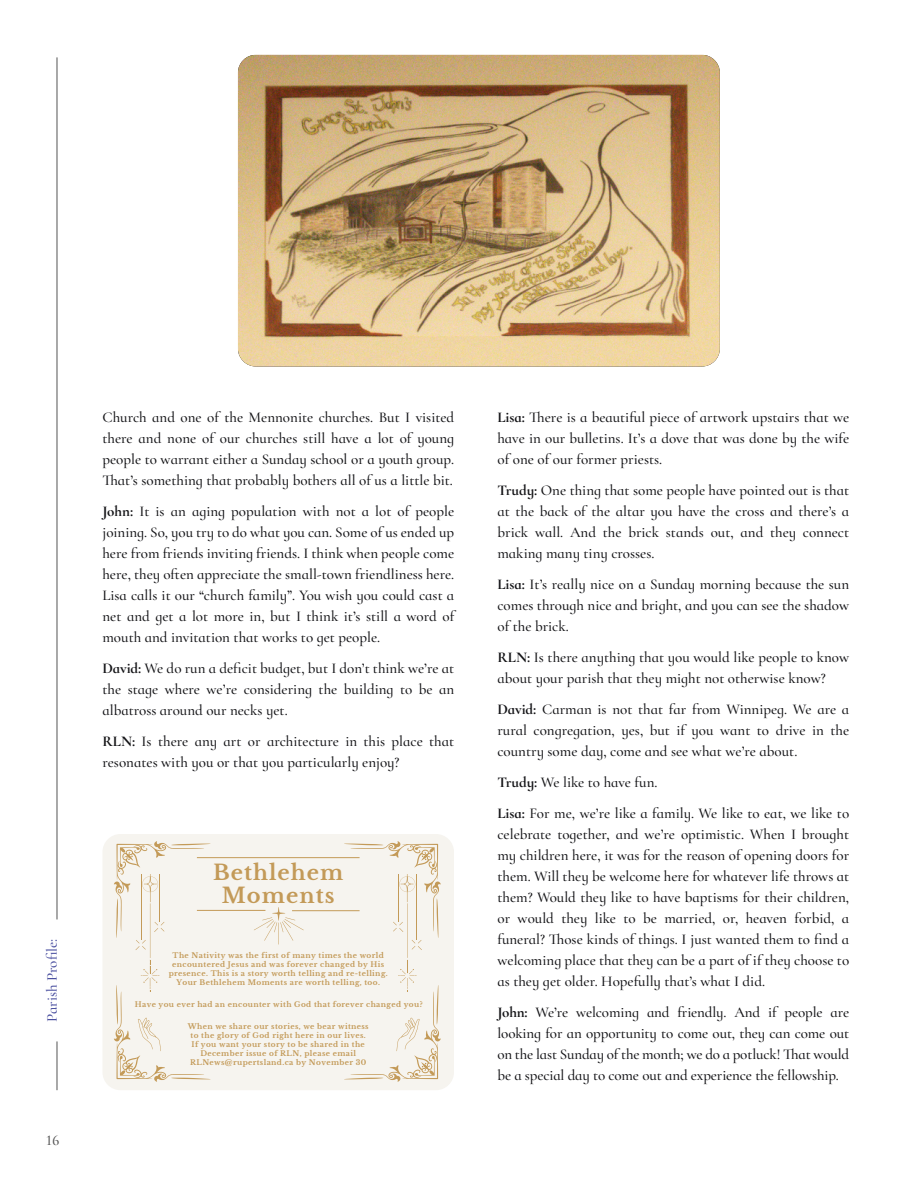
<style>
.page{position:relative;width:918px;height:1188px;background:#fff}
.page>*{position:absolute;margin:0;border:0;box-sizing:border-box;transform-origin:0 0}
.t1{font:700 21px/22.6px "Libre Baskerville";letter-spacing:.05em;color:#c39a58;text-align:center}
.t2{font:500 15px/21px "Cormorant Infant";color:#131316;text-align:justify}
.t3{font:500 15px "Cormorant Infant";color:#4b50a0}
.t4{font:500 15px "Cormorant Infant";color:#535353}
.t5{font:700 7.35px/9.1px "Libre Baskerville";letter-spacing:.05em;color:#c39a58;text-align:center}
.s1{font-weight:700}
</style>
<div class="page">
<hr style="left:57px;top:57px;width:1px;height:862px;background:#535353">
<hr style="left:57px;top:1041px;width:1px;height:49px;background:#535353">
<img style="left:238px;top:55px;width:482px;height:312px;border-radius:18px">
<div style="left:103px;top:834px;width:351px;height:256px;background:#f6f4ef"></div>
<hr style="left:197px;top:857px;width:163px;height:1px;background:#c39a58">
<hr style="left:197px;top:910px;width:68px;height:1px;background:#c39a58">
<hr style="left:292px;top:910px;width:68px;height:1px;background:#c39a58">
<svg style="left:250px;top:907px;width:57px;height:37px"></svg>
<svg style="left:114px;top:841px;width:97px;height:241px"></svg>
<svg style="left:344px;top:841px;width:97px;height:241px"></svg>
<p class="t3" style="left:43px;top:1022px;width:85px;rotate:-90deg">Parish Profile:</p>
<p class="t4" style="left:46px;top:1131px;width:15px">16</p>
<p class="t2" style="left:102px;top:407px;width:353px">Church and one of the Mennonite churches. But I visited there and none of our churches still have a lot of young people to warrant either a Sunday school or a youth group.<br>That’s something that probably bothers all of us a little bit.</p>
<p class="t2" style="left:102px;top:501px;width:354px"><span class="s1">John:</span> It is an aging population with not a lot of people joining. So, you try to do what you can. Some of us ended up here from friends inviting friends. I think when people come here, they often appreciate the small-town friendliness here.<br>Lisa calls it our “church family”. You wish you could cast a net and get a lot more in, but I think it’s still a word of mouth and invitation that works to get people.</p>
<p class="t2" style="left:102px;top:658px;width:353px"><span class="s1">David:</span> We do run a deficit budget, but I don’t think we’re at the stage where we’re considering the building to be an albatross around our necks yet.</p>
<p class="t2" style="left:102px;top:731px;width:353px"><span class="s1">RLN:</span> Is there any art or architecture in this place that resonates with you or that you particularly enjoy?</p>
<h1 class="t1" style="left:213px;top:861px;width:132px">Bethlehem<br>Moments</h1>
<p class="t5" style="left:169px;top:950px;width:221px">The Nativity was the first of many times the world encountered Jesus and was forever changed by His presence. This is a story worth telling and re-telling.<br>Your Bethlehem Moments are worth telling, too.</p>
<p class="t5" style="left:135px;top:1000px;width:289px">Have you ever had an encounter with God that forever changed you?</p>
<p class="t5" style="left:188px;top:1022px;width:182px">When we share our stories, we bear witness to the glory of God right here in our lives.<br>If you want your story to be shared in the December issue of RLN, please email RLNews@rupertsland.ca by November 30</p>
<p class="t2" style="left:497px;top:407px;width:353px"><span class="s1">Lisa:</span> There is a beautiful piece of artwork upstairs that we have in our bulletins. It’s a dove that was done by the wife of one of our former priests.</p>
<p class="t2" style="left:497px;top:480px;width:353px"><span class="s1">Trudy:</span> One thing that some people have pointed out is that at the back of the altar you have the cross and there’s a brick wall. And the brick stands out, and they connect making many tiny crosses.</p>
<p class="t2" style="left:497px;top:574px;width:353px"><span class="s1">Lisa:</span> It’s really nice on a Sunday morning because the sun comes through nice and bright, and you can see the shadow of the brick.</p>
<p class="t2" style="left:497px;top:647px;width:353px"><span class="s1">RLN:</span> Is there anything that you would like people to know about your parish that they might not otherwise know?</p>
<p class="t2" style="left:497px;top:699px;width:353px"><span class="s1">David:</span> Carman is not that far from Winnipeg. We are a rural congregation, yes, but if you want to drive in the country some day, come and see what we’re about.</p>
<p class="t2" style="left:497px;top:767px;width:353px;line-height:31px"><span class="s1">Trudy:</span> We like to have fun.<br><span class="s1">Lisa:</span> For me, we’re like a family. We like to eat, we like to</p>
<p class="t2" style="left:497px;top:824px;width:353px">celebrate together, and we’re optimistic. When I brought my children here, it was for the reason of opening doors for them. Will they be welcome here for whatever life throws at them? Would they like to have baptisms for their children, or would they like to be married, or, heaven forbid, a funeral? Those kinds of things. I just wanted them to find a welcoming place that they can be a part of if they choose to as they get older. Hopefully that’s what I did.</p>
<p class="t2" style="left:497px;top:1002px;width:353px"><span class="s1">John:</span> We’re welcoming and friendly. And if people are looking for an opportunity to come out, they can come out on the last Sunday of the month; we do a potluck! That would be a special day to come out and experience the fellowship.</p>
</div>
